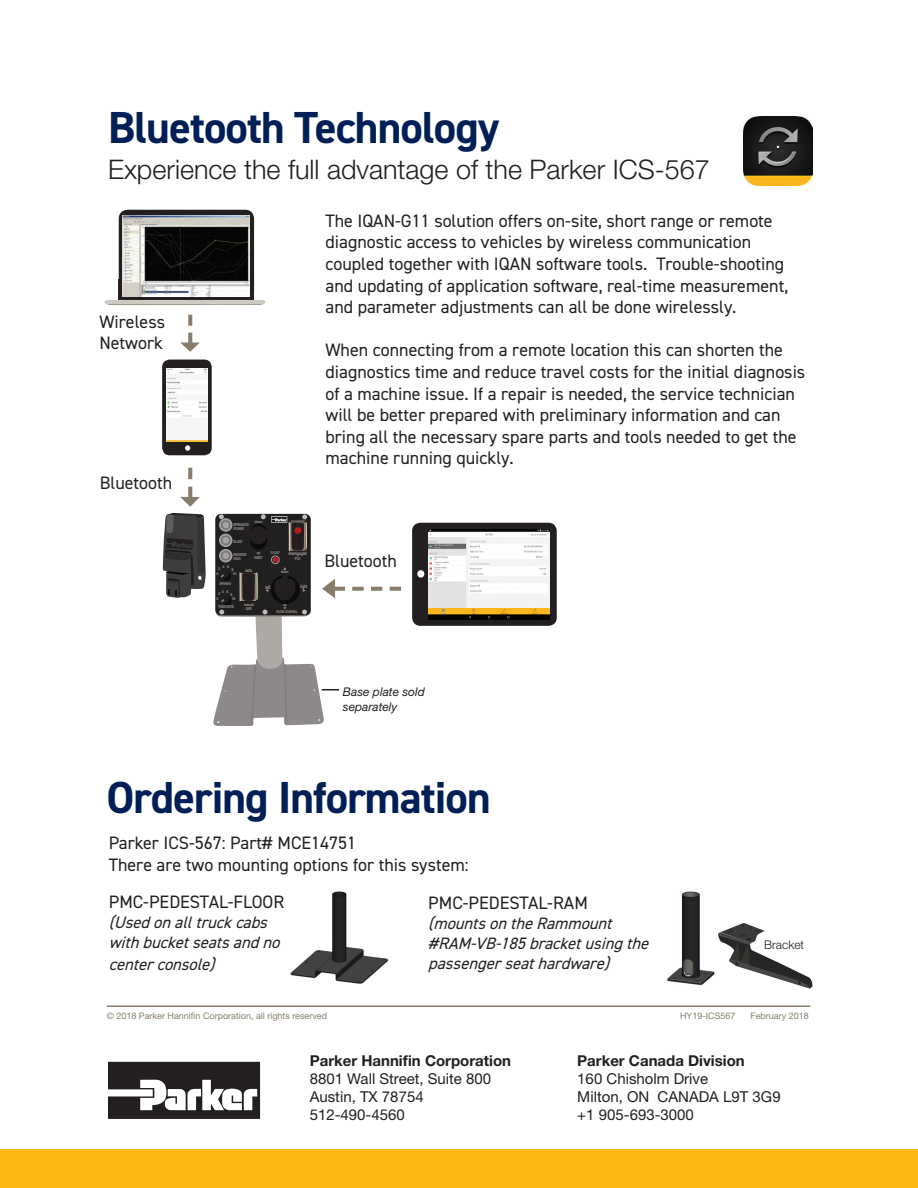
<style>
.page{position:relative;width:918px;height:1188px;background:#fff}
.page>*{position:absolute;margin:0;border:0;box-sizing:border-box;transform-origin:0 0}
.t1{font:700 45px "DIN2014";letter-spacing:-.02em;color:#001f56}
.t2{font:300 27px "Helvetica Neue LT Std";color:#231f20}
.t3{font:18px/21.6px "DIN2014";color:#231f20}
.t4{font:italic 16.5px/19.8px "DIN2014";color:#231f20}
.t5{font:15px/18px "Helvetica Neue LT Std";color:#231f20}
.t6{font:700 15px "Helvetica Neue LT Std";color:#231f20}
.t7{font:italic 12px/14.4px "Helvetica Neue LT Std";color:#231f20}
.t8{font:300 12px "Helvetica Neue LT Std";color:#231f20}
.t9{font:9px "Helvetica Neue LT Std";color:#887d6c}
.t10{font:700 4.8px "Arial Narrow";letter-spacing:-.05em;color:#9f9793;scale:.93 1}
.t11{font:700 4.05px "Arial Narrow";letter-spacing:-.05em;color:#9f9793;scale:.93 1}
.t12{font:700 3.9px/3.9px "Arial Narrow";letter-spacing:-.05em;color:#9f9793;scale:.93 1}
.t13{font:700 3.75px "Arial Narrow";letter-spacing:-.05em;color:#9f9793;scale:.93 1}
.t14{font:700 3.75px/4.3px "Arial Narrow";letter-spacing:-.05em;color:#9f9793;scale:1.23 1}
</style>
<div class="page">
<img style="left:290px;top:891px;width:99px;height:93px">
<hr style="left:107px;top:1005px;width:703px;height:2px;background:#887d6c">
<div style="left:119px;top:210px;width:135px;height:90px;background:#231f20;border-radius:9px"></div>
<svg style="left:119px;top:294px;width:135px;height:6px"></svg>
<svg style="left:104px;top:300px;width:162px;height:5px"></svg>
<img style="left:122px;top:215px;width:128px;height:81px">
<svg style="left:180px;top:315px;width:20px;height:37px"></svg>
<svg style="left:180px;top:468px;width:20px;height:39px"></svg>
<div style="left:162px;top:360px;width:50px;height:95px;background:#231f20;border-radius:8px"></div>
<svg style="left:185px;top:445px;width:5px;height:6px"></svg>
<img style="left:166px;top:368px;width:42px;height:73px">
<svg style="left:108px;top:1062px;width:152px;height:57px"></svg>
<div style="left:0;top:1150px;width:918px;height:38px;background:#fcb814"></div>
<img style="left:744px;top:117px;width:68px;height:68px">
<div style="left:215px;top:514px;width:96px;height:101px;background:#212020;border-radius:6px"></div>
<svg style="left:219px;top:518px;width:13px;height:14px"></svg>
<div style="left:221px;top:520px;width:10px;height:10px;border:2px solid #757472;border-radius:50%"></div>
<svg style="left:219px;top:534px;width:13px;height:13px"></svg>
<div style="left:221px;top:535px;width:10px;height:10px;border:2px solid #757472;border-radius:50%"></div>
<svg style="left:219px;top:549px;width:13px;height:13px"></svg>
<div style="left:221px;top:551px;width:10px;height:10px;border:2px solid #757472;border-radius:50%"></div>
<div style="left:271px;top:556px;width:9px;height:8px;border:1px solid #a3a1a1;border-radius:50%"></div>
<svg style="left:219px;top:514px;width:5px;height:5px"></svg>
<svg style="left:250px;top:514px;width:57px;height:37px"></svg>
<svg style="left:163px;top:513px;width:43px;height:85px;background:#4f4f4f"></svg>
<div style="left:412px;top:523px;width:145px;height:103px;background:#231f20;border-radius:8px"></div>
<div style="left:417px;top:570px;width:7px;height:8px;background:#fff;border-radius:50%"></div>
<img style="left:428px;top:529px;width:121px;height:91px">
<img style="left:667px;top:891px;width:48px;height:95px">
<svg style="left:718px;top:923px;width:95px;height:66px"></svg>
<svg style="left:213px;top:557px;width:188px;height:169px"></svg>
<h1 class="t1" style="left:108px;top:98px;width:393px">Bluetooth Technology</h1>
<h2 class="t2" style="left:108px;top:153px;width:603px">Experience the full advantage of the Parker ICS-567</h2>
<p class="t3" style="left:326px;top:209px;width:464px">The IQAN-G11 solution offers on-site, short range or remote diagnostic access to vehicles by wireless communication coupled together with IQAN software tools. Trouble-shooting and updating of application software, real-time measurement, and parameter adjustments can all be done wirelessly.</p>
<p class="t3" style="left:326px;top:339px;width:481px">When connecting from a remote location this can shorten the diagnostics time and reduce travel costs for the initial diagnosis of a machine issue. If a repair is needed, the service technician will be better prepared with preliminary information and can bring all the necessary spare parts and tools needed to get the machine running quickly.</p>
<p class="t3" style="left:99px;top:310px;width:67px">Wireless<br>Network</p>
<p class="t3" style="left:100px;top:472px;width:74px">Bluetooth</p>
<p class="t12" style="left:255px;top:519px;width:9px">down</p>
<p class="t12" style="left:257px;top:551px;width:5px">up</p>
<p class="t12" style="left:233px;top:522px;width:18px">SPREADER<br>POWER</p>
<p class="t12" style="left:233px;top:539px;width:11px">BLAST</p>
<p class="t12" style="left:233px;top:552px;width:16px">REVERSE<br>FEED</p>
<p class="t12" style="left:254px;top:556px;width:11px">HOIST</p>
<p class="t12" style="left:271px;top:551px;width:11px">FLOAT</p>
<p class="t10" style="left:291px;top:517px;width:16px">engaged</p>
<p class="t12" style="left:295px;top:556px;width:8px">PTO</p>
<p class="t10" style="left:289px;top:550px;width:21px">disengaged</p>
<p class="t14" style="left:223px;top:564px;width:7px">4 6</p>
<p class="t14" style="left:218px;top:567px;width:3px">2</p>
<p class="t14" style="left:231px;top:567px;width:6px">8<br>10</p>
<p class="t14" style="left:217px;top:571px;width:3px">0</p>
<p class="t10" style="left:245px;top:567px;width:9px">auto</p>
<p class="t12" style="left:281px;top:570px;width:9px">down</p>
<p class="t13" style="left:220px;top:581px;width:14px">SPINNER</p>
<p class="t11" style="left:219px;top:604px;width:18px">FEED RATE</p>
<p class="t14" style="left:222px;top:589px;width:7px">4 6</p>
<p class="t14" style="left:218px;top:592px;width:3px">2</p>
<p class="t14" style="left:231px;top:592px;width:6px">8<br>10</p>
<p class="t14" style="left:217px;top:596px;width:3px">0</p>
<p class="t12" style="left:244px;top:602px;width:12px;line-height:4.7px;text-align:center">manual<br>GRS</p>
<p class="t10" style="left:266px;top:583px;width:7px">left</p>
<p class="t12" style="left:283px;top:603px;width:5px">up</p>
<p class="t10" style="left:300px;top:582px;width:9px">right</p>
<p class="t13" style="left:276px;top:609px;width:24px">PLOW CONTROL</p>
<p class="t3" style="left:324px;top:550px;width:74px">Bluetooth</p>
<p class="t7" style="left:343px;top:685px;width:84px">Base plate sold separately</p>
<h1 class="t1" style="left:106px;top:767px;width:386px">Ordering Information</h1>
<p class="t3" style="left:109px;top:832px;width:362px">Parker ICS-567: Part# MCE14751<br>There are two mounting options for this system:</p>
<p class="t3" style="left:109px;top:891px;width:177px">PMC-PEDESTAL-FLOOR</p>
<p class="t4" style="left:109px;top:912px;width:177px">(Usedonalltruckcabs withbucketseatsandno</p>
<p class="t4" style="left:109px;top:954px;width:113px">centerconsole)</p>
<p class="t3" style="left:428px;top:892px;width:161px">PMC-PEDESTAL-RAM</p>
<p class="t4" style="left:428px;top:913px;width:227px">(mountsontheRammount #RAM-VB-185bracketusingthe passengerseathardware)</p>
<p class="t8" style="left:764px;top:938px;width:42px">Bracket</p>
<p class="t9" style="left:107px;top:1010px;width:222px">© 2018 Parker Hannifin Corporation, all rights reserved</p>
<p class="t9" style="left:680px;top:1010px;width:57px">HY19-ICS567</p>
<p class="t9" style="left:751px;top:1010px;width:60px">February 2018</p>
<p class="t6" style="left:310px;top:1051px;width:203px">Parker Hannifin Corporation</p>
<p class="t5" style="left:310px;top:1069px;width:183px">8801 Wall Street, Suite 800<br>Austin, TX 78754<br>512-490-4560</p>
<p class="t6" style="left:577px;top:1051px;width:169px">Parker Canada Division</p>
<p class="t5" style="left:577px;top:1069px;width:205px">160 Chisholm Drive<br>Milton, ON CANADA L9T 3G9 +1 905-693-3000</p>
</div>
